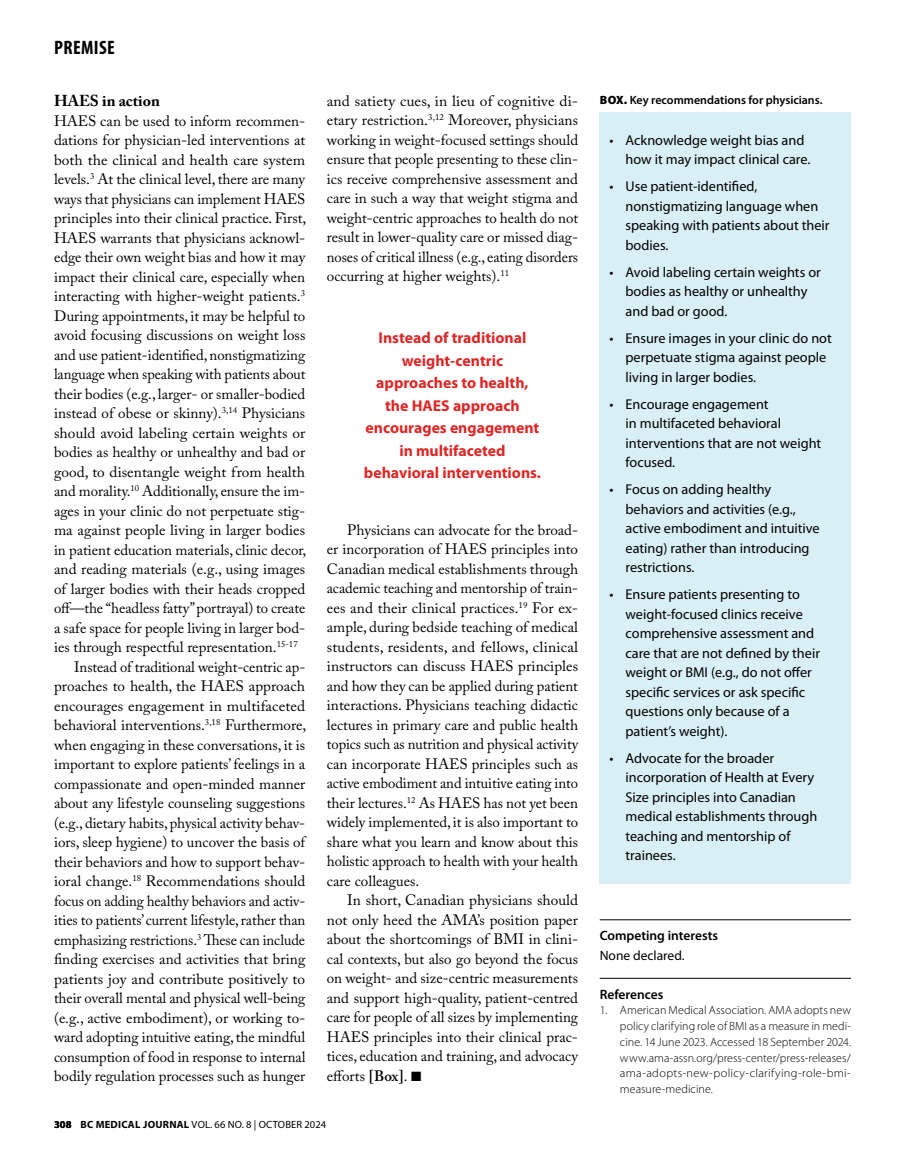
<style>
.page{position:relative;width:905px;height:1161px;background:#fff}
.page>*{position:absolute;margin:0;border:0;box-sizing:border-box;transform-origin:0 0}
.t1{font:700 condensed 19.5px "Myriad Pro";letter-spacing:.02em;color:#000}
.t2{font:700 15.75px/22.5px "Myriad Pro";color:#de2726;text-align:center}
.t3{font:700 15.75px "Adobe Caslon Pro";color:#000}
.t4{font:15px/19.5px "Adobe Caslon Pro";color:#000;text-align:justify}
.t5{font:14.25px/19.5px "Myriad Pro";color:#000}
.t6{font:600 13.5px "Myriad Pro";color:#000}
.t7{font:13.5px "Myriad Pro";color:#000}
.t8{font:300 12px/15.8px "Myriad Pro";letter-spacing:.025em;color:#000;text-align:justify}
.t9{font:600 12px "Myriad Pro";color:#000}
.t10{font:10.5px "Myriad Pro";letter-spacing:.02em;color:#000}
.s1{font-weight:600}
.s2{font-weight:700}
.s3{font-weight:900}
</style>
<div class="page">
<hr style="left:599px;top:920px;width:251px;height:1px;background:#000">
<hr style="left:599px;top:978px;width:251px;height:1px;background:#000">
<div style="left:599px;top:112px;width:251px;height:771px;background:#d8eff5"></div>
<h1 class="t1" style="left:54px;top:37px;width:62px">PREMISE</h1>
<p class="t3" style="left:54px;top:91px;width:107px">HAES in action</p>
<p class="t4" style="left:54px;top:111px;width:253px">HAES can be used to inform recommen-</p>
<p class="t4" style="left:54px;top:130px;width:253px">dations for physician-led interventions at</p>
<p class="t4" style="left:54px;top:150px;width:253px">both the clinical and health care system</p>
<p class="t4" style="left:54px;top:169px;width:252px">levels.<sup>3</sup> At the clinical level, there are many</p>
<p class="t4" style="left:54px;top:189px;width:253px">ways that physicians can implement HAES</p>
<p class="t4" style="left:54px;top:208px;width:254px">principles into their clinical practice. First,</p>
<p class="t4" style="left:54px;top:228px;width:253px">HAES warrants that physicians acknowl-</p>
<p class="t4" style="left:54px;top:247px;width:253px">edge their own weight bias and how it may</p>
<p class="t4" style="left:54px;top:267px;width:253px">impact their clinical care, especially when</p>
<p class="t4" style="left:54px;top:286px;width:253px">interacting with higher-weight patients.<sup>3</sup></p>
<p class="t4" style="left:54px;top:306px;width:253px">During appointments, it may be helpful to</p>
<p class="t4" style="left:54px;top:325px;width:253px">avoid focusing discussions on weight loss</p>
<p class="t4" style="left:54px;top:345px;width:253px">and use patient-identified, nonstigmatizing</p>
<p class="t4" style="left:54px;top:364px;width:253px">language when speaking with patients about</p>
<p class="t4" style="left:54px;top:384px;width:253px">their bodies (e.g., larger- or smaller-bodied</p>
<p class="t4" style="left:54px;top:403px;width:253px">instead of obese or skinny).<sup>3,14</sup> Physicians</p>
<p class="t4" style="left:54px;top:423px;width:253px">should avoid labeling certain weights or</p>
<p class="t4" style="left:54px;top:442px;width:253px">bodies as healthy or unhealthy and bad or</p>
<p class="t4" style="left:54px;top:462px;width:252px">good, to disentangle weight from health</p>
<p class="t4" style="left:54px;top:481px;width:253px">and morality.<sup>10</sup> Additionally, ensure the im-</p>
<p class="t4" style="left:54px;top:501px;width:253px">ages in your clinic do not perpetuate stig-</p>
<p class="t4" style="left:54px;top:520px;width:252px">ma against people living in larger bodies</p>
<p class="t4" style="left:54px;top:540px;width:254px">in patient education materials, clinic decor,</p>
<p class="t4" style="left:54px;top:559px;width:253px">and reading materials (e.g., using images</p>
<p class="t4" style="left:54px;top:579px;width:253px">of larger bodies with their heads cropped</p>
<p class="t4" style="left:54px;top:598px;width:253px">off—the “headless fatty” portrayal) to create</p>
<p class="t4" style="left:54px;top:618px;width:253px">a safe space for people living in larger bod-</p>
<p class="t4" style="left:54px;top:637px;width:245px">ies through respectful representation.<sup>15-17</sup></p>
<p class="t4" style="left:74px;top:657px;width:232px">Instead of traditional weight-centric ap-</p>
<p class="t4" style="left:54px;top:676px;width:252px">proaches to health, the HAES approach</p>
<p class="t4" style="left:54px;top:696px;width:253px">encourages engagement in multifaceted</p>
<p class="t4" style="left:54px;top:715px;width:254px">behavioral interventions.<sup>3,18</sup> Furthermore,</p>
<p class="t4" style="left:54px;top:735px;width:253px">when engaging in these conversations, it is</p>
<p class="t4" style="left:54px;top:754px;width:253px">important to explore patients’ feelings in a</p>
<p class="t4" style="left:54px;top:774px;width:253px">compassionate and open-minded manner</p>
<p class="t4" style="left:54px;top:793px;width:253px">about any lifestyle counseling suggestions</p>
<p class="t4" style="left:54px;top:813px;width:253px">(e.g., dietary habits, physical activity behav-</p>
<p class="t4" style="left:54px;top:832px;width:253px">iors, sleep hygiene) to uncover the basis of</p>
<p class="t4" style="left:54px;top:852px;width:253px">their behaviors and how to support behav-</p>
<p class="t4" style="left:54px;top:871px;width:253px">ioral change.<sup>18</sup> Recommendations should</p>
<p class="t4" style="left:54px;top:891px;width:253px">focus on adding healthy behaviors and activ-</p>
<p class="t4" style="left:54px;top:910px;width:253px">ities to patients’ current lifestyle, rather than</p>
<p class="t4" style="left:54px;top:930px;width:253px">emphasizing restrictions.<sup>3</sup> These can include</p>
<p class="t4" style="left:54px;top:949px;width:253px">finding exercises and activities that bring</p>
<p class="t4" style="left:54px;top:969px;width:253px">patients joy and contribute positively to</p>
<p class="t4" style="left:54px;top:988px;width:253px">their overall mental and physical well-being</p>
<p class="t4" style="left:54px;top:1008px;width:253px">(e.g., active embodiment), or working to-</p>
<p class="t4" style="left:54px;top:1027px;width:253px">ward adopting intuitive eating, the mindful</p>
<p class="t4" style="left:54px;top:1047px;width:253px">consumption of food in response to internal</p>
<p class="t4" style="left:54px;top:1066px;width:253px">bodily regulation processes such as hunger</p>
<p class="t4" style="left:327px;top:91px;width:253px">and satiety cues, in lieu of cognitive di&shy;etary restriction.<sup>3,12</sup> Moreover, physicians working in weight-focused settings should ensure that people presenting to these clin&shy;ics receive comprehensive assessment and care in such a way that weight stigma and weight-centric approaches to health do not result in lower-quality care or missed diag&shy;noses of critical illness (e.g., eating disorders occurring at higher weights).<sup>11</sup></p>
<p class="t2" style="left:364px;top:327px;width:178px">Instead of traditional weight-centric approaches to health, the HAES approach encourages engagement in multifaceted behavioral interventions.</p>
<p class="t4" style="left:327px;top:520px;width:253px;text-indent:20px">Physicians can advocate for the broad&shy;er incorporation of HAES principles into Canadian medical establishments through academic teaching and mentorship of train&shy;ees and their clinical practices.<sup>19</sup> For ex&shy;ample, during bedside teaching of medical students, residents, and fellows, clinical instructors can discuss HAES principles and how they can be applied during patient interactions. Physicians teaching didactic lectures in primary care and public health topics such as nutrition and physical activity can incorporate HAES principles such as active embodiment and intuitive eating into their lectures.<sup>12</sup> As HAES has not yet been widely implemented, it is also important to share what you learn and know about this holistic approach to health with your health care colleagues.</p>
<p class="t4" style="left:327px;top:890px;width:253px;text-indent:20px">In short, Canadian physicians should not only heed the AMA’s position paper about the shortcomings of BMI in clini&shy;cal contexts, but also go beyond the focus on weight- and size-centric measurements and support high-quality, patient-centred care for people of all sizes by implementing HAES principles into their clinical prac&shy;tices, education and training, and advocacy efforts <span class="s1">[Box]</span>. ■</p>
<p class="t10" style="left:54px;top:1119px;width:273px"><span class="s2">308 BC MEDICAL JOURNAL</span> VOL. 66 NO. 8 | OCTOBER 2024</p>
<p class="t9" style="left:600px;top:93px;width:224px"><span class="s3">BOX.</span> Key recommendations for physicians.</p>
<p class="t5" style="left:625px;top:130px;width:186px;text-indent:-16px">• Acknowledge weight bias and how it may impact clinical care.</p>
<p class="t5" style="left:625px;top:177px;width:205px;text-indent:-16px">• Use patient-identified, nonstigmatizing language when speaking with patients about their bodies.</p>
<p class="t5" style="left:625px;top:262px;width:197px;text-indent:-16px">• Avoid labeling certain weights or bodies as healthy or unhealthy and bad or good.</p>
<p class="t5" style="left:625px;top:328px;width:208px;text-indent:-16px">• Ensure images in your clinic do not perpetuate stigma against people living in larger bodies.</p>
<p class="t5" style="left:625px;top:394px;width:197px;text-indent:-16px">• Encourage engagement<br>in multifaceted behavioral interventions that are not weight focused.</p>
<p class="t5" style="left:625px;top:480px;width:196px;text-indent:-16px">• Focus on adding healthy behaviors and activities (e.g., active embodiment and intuitive eating) rather than introducing restrictions.</p>
<p class="t5" style="left:625px;top:585px;width:196px;text-indent:-16px">• Ensure patients presenting to weight-focused clinics receive comprehensive assessment and care that are not defined by their weight or BMI (e.g., do not offer specific services or ask specific questions only because of a patient’s weight).</p>
<p class="t5" style="left:625px;top:749px;width:193px;text-indent:-16px">• Advocate for the broader incorporation of Health at Every<br>Size principles into Canadian medical establishments through teaching and mentorship of trainees.</p>
<p class="t6" style="left:599px;top:928px;width:120px">Competing interests</p>
<p class="t7" style="left:599px;top:948px;width:86px">None declared.</p>
<p class="t6" style="left:599px;top:987px;width:65px">References</p>
<p class="t8" style="left:620px;top:1003px;width:232px;text-indent:-20px">1. American Medical Association. AMA adopts new policy clarifying role of BMI as a measure in medi&shy;cine. 14 June 2023. Accessed 18 September 2024. www.ama-assn.org/press-center/press-releases/ ama-adopts-new-policy-clarifying-role-bmi&shy;measure-medicine.</p>
</div>
